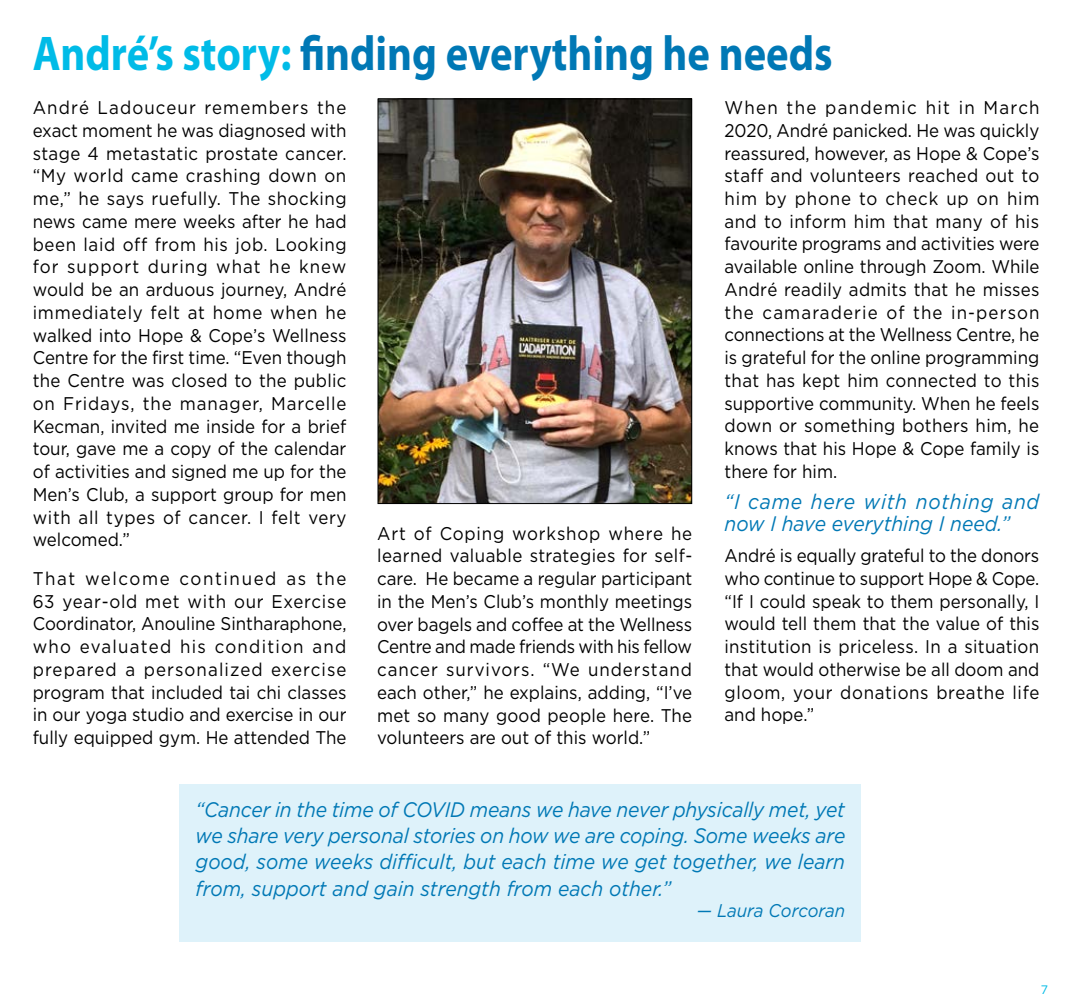
<style>
.page{position:relative;width:1071px;height:1008px;background:#fff}
.page>*{position:absolute;margin:0;border:0;box-sizing:border-box;transform-origin:0 0}
.t1{font:700 49px "Myriad Pro";color:#0078b5;scale:.87 1}
.t2{font:italic 21px/26.2px "Gotham";color:#0078b5;scale:.92 1}
.t3{font:18.38px/22.8px "Gotham";color:#000;text-align:justify;scale:.92 1}
.t4{font:italic 18.38px "Gotham";letter-spacing:-.005em;color:#0078b5;scale:.92 1}
.t5{font:12.25px "Gotham";color:#00bbe7}
.s1{color:#00bbe7}
</style>
<div class="page">
<img style="left:380px;top:101px;width:310px;height:401px">
<div style="left:378px;top:99px;width:314px;height:405px;border:1px solid #000"></div>
<div style="left:180px;top:784px;width:681px;height:157px;background:#def2fa"></div>
<h1 class="t1" style="left:33px;top:26px;width:921px"><span class="s1">André’s story:</span> finding everything he needs</h1>
<p class="t3" style="left:33px;top:96px;width:343px">André Ladouceur remembers the exact moment he was diagnosed with stage 4 metastatic prostate cancer. “My world came crashing down on me,” he says ruefully. The shocking news came mere weeks after he had been laid off from his job. Looking for support during what he knew would be an arduous journey, André immediately felt at home when he walked into Hope &amp; Cope’s Wellness Centre for the first time. “Even though the Centre was closed to the public on Fridays, the manager, Marcelle Kecman, invited me inside for a brief tour, gave me a copy of the calendar of activities and signed me up for the Men’s Club, a support group for men with all types of cancer. I felt very welcomed.”</p>
<p class="t3" style="left:33px;top:567px;width:343px">That welcome continued as the 63 year-old met with our Exercise Coordinator, Anouline Sintharaphone, who evaluated his condition and prepared a personalized exercise program that included tai chi classes in our yoga studio and exercise in our fully equipped gym. He attended The</p>
<p class="t3" style="left:725px;top:96px;width:344px">When the pandemic hit in March 2020, André panicked. He was quickly reassured, however, as Hope &amp; Cope’s staff and volunteers reached out to him by phone to check up on him and to inform him that many of his favourite programs and activities were available online through Zoom. While André readily admits that he misses the camaraderie of the in-person connections at the Wellness Centre, he is grateful for the online programming that has kept him connected to this supportive community. When he feels down or something bothers him, he knows that his Hope &amp; Cope family is there for him.</p>
<p class="t2" style="left:724px;top:490px;width:344px;line-height:22.8px">“I came here with nothing and now I have everything I need.”</p>
<p class="t3" style="left:724px;top:544px;width:344px">André is equally grateful to the donors who continue to support Hope &amp; Cope. “If I could speak to them personally, I would tell them that the value of this institution is priceless. In a situation that would otherwise be all doom and gloom, your donations breathe life and hope.”</p>
<p class="t3" style="left:377px;top:522px;width:344px">Art of Coping workshop where he learned valuable strategies for self&shy;care. He became a regular participant in the Men’s Club’s monthly meetings over bagels and coffee at the Wellness Centre and made friends with his fellow cancer survivors. “We understand each other,” he explains, adding, “I’ve met so many good people here. The volunteers are out of this world.”</p>
<p class="t2" style="left:196px;top:796px;width:708px;text-align:justify">“Cancer in the time of COVID means we have never physically met, yet we share very personal stories on how we are coping. Some weeks are good, some weeks difficult, but each time we get together, we learn from, support and gain strength from each other.”</p>
<p class="t4" style="left:697px;top:901px;width:163px">— Laura Corcoran</p>
<p class="t5" style="left:1041px;top:983px;width:9px">7</p>
</div>
